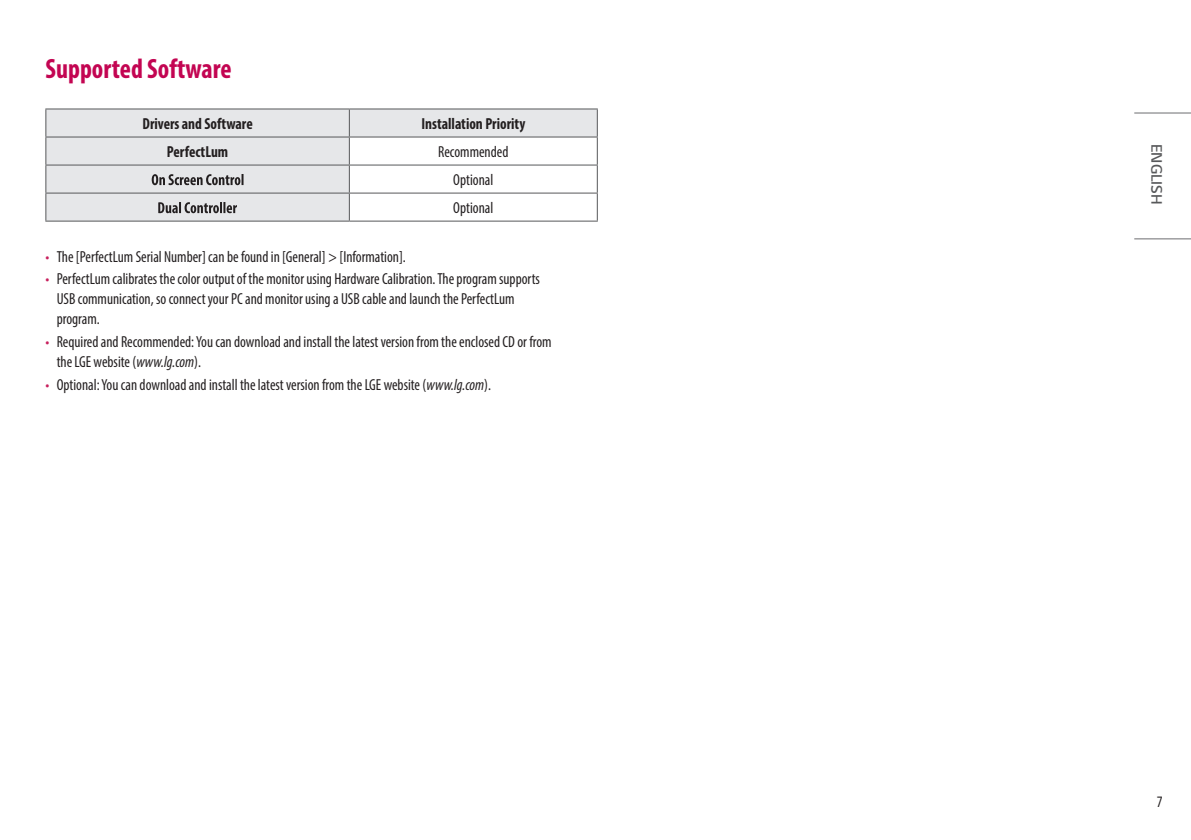
<style>
.page{position:relative;width:1191px;height:840px;background:#fff}
.page>*{position:absolute;margin:0;border:0;box-sizing:border-box;transform-origin:0 0}
.Title2{font:700 condensed 28px "Myriad Pro";color:#c30552;scale:.95 1}
.Body_Center{font:condensed 16px/20px "Myriad Pro";color:#231f20;scale:.95 1}
.Body_Bold_Center{font:700 condensed 16px "Myriad Pro";color:#231f20;scale:.95 1}
.t1{font:300 16px "LG Smart";color:#57585a}
.s1{color:#c8205d}
.s2{font-style:italic}
</style>
<div class="page">
<hr style="left:1134px;top:112px;width:57px;height:1px;background:#6c6d70">
<hr style="left:1134px;top:238px;width:57px;height:1px;background:#6c6d70">
<svg style="left:46px;top:109px;width:551px;height:111px;fill:#e6e7e9"></svg>
<hr style="left:45px;top:108px;width:304px;height:1px;background:#57585a">
<hr style="left:349px;top:108px;width:249px;height:1px;background:#57585a">
<hr style="left:45px;top:136px;width:304px;height:1px;background:#57585a">
<hr style="left:349px;top:136px;width:249px;height:1px;background:#57585a">
<hr style="left:45px;top:164px;width:304px;height:1px;background:#57585a">
<hr style="left:349px;top:164px;width:249px;height:1px;background:#57585a">
<hr style="left:45px;top:192px;width:304px;height:1px;background:#57585a">
<svg style="left:45px;top:109px;width:1px;height:111px"></svg>
<hr style="left:349px;top:192px;width:249px;height:1px;background:#57585a">
<svg style="left:349px;top:109px;width:1px;height:111px"></svg>
<svg style="left:597px;top:109px;width:1px;height:111px"></svg>
<hr style="left:45px;top:220px;width:304px;height:1px;background:#57585a">
<hr style="left:349px;top:220px;width:249px;height:1px;background:#57585a">
<svg style="left:152px;top:174px;width:91px;height:11px"></svg>
<svg style="left:158px;top:202px;width:79px;height:11px"></svg>
<p class="Title2" style="left:45px;top:51px;width:198px">Supported Software</p>
<p class="Body_Bold_Center" style="left:142px;top:114px;width:118px">Drivers and Software</p>
<p class="Body_Bold_Center" style="left:421px;top:114px;width:111px">Installation Priority</p>
<p class="Body_Bold_Center" style="left:167px;top:142px;width:66px">PerfectLum</p>
<p class="Body_Center" style="left:438px;top:141px;width:75px">Recommended</p>
<p class="Body_Center" style="left:453px;top:169px;width:44px">Optional</p>
<p class="Body_Center" style="left:453px;top:197px;width:44px">Optional</p>
<p class="Body_Center" style="left:45px;top:246px;width:381px"><span class="s1">•</span> The [PerfectLum Serial Number] can be found in [General] &gt; [Information].</p>
<p class="Body_Center" style="left:57px;top:269px;width:510px;text-indent:-11px"><span class="s1">•</span> PerfectLum calibrates the color output of the monitor using Hardware Calibration. The program supports<br>USB communication, so connect your PC and monitor using a USB cable and launch the PerfectLum program.</p>
<p class="Body_Center" style="left:57px;top:331px;width:522px;text-indent:-11px"><span class="s1">•</span> Required and Recommended: You can download and install the latest version from the enclosed CD or from the LGE website (<span class="s2">www.lg.com</span>).</p>
<p class="Body_Center" style="left:45px;top:374px;width:470px"><span class="s1">•</span> Optional: You can download and install the latest version from the LGE website (<span class="s2">www.lg.com</span>).</p>
<p class="t1" style="left:1167px;top:143px;width:62px;rotate:90deg">ENGLISH</p>
<p class="Body_Center" style="left:1156px;top:790px;width:8px">7</p>
</div>
